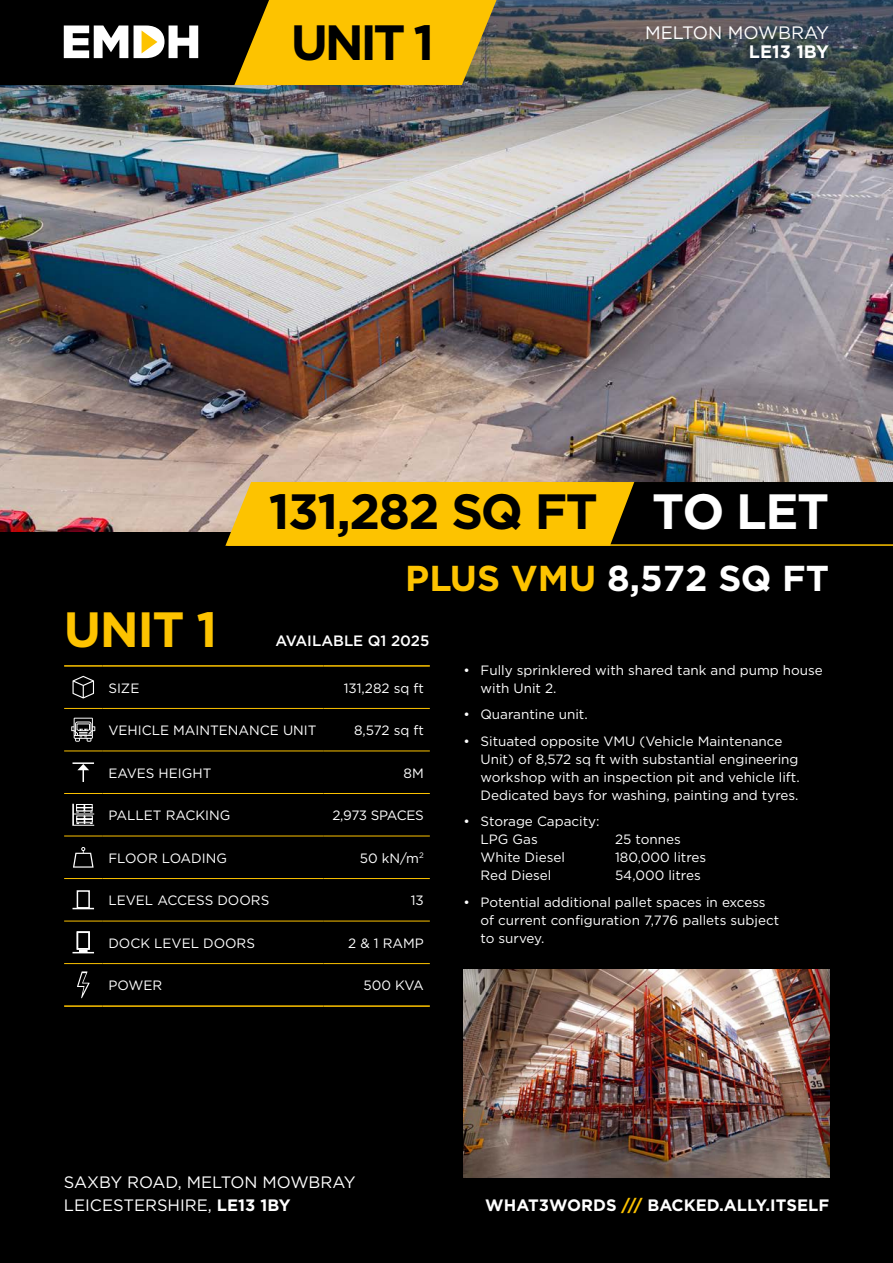
<style>
.page{position:relative;width:893px;height:1263px;background:#fff}
.page>*{position:absolute;margin:0;border:0;box-sizing:border-box;transform-origin:0 0}
.t1{font:700 49.5px "Gotham";letter-spacing:-.03em;color:#000}
.t2{font:700 49.5px "Gotham";color:#fdc300}
.t3{font:700 49.5px "Gotham";color:#fff}
.t4{font:700 36px "Gotham";color:#fff}
.t5{font:18px "Gotham";color:#fff}
.t6{font:700 18px "Gotham";color:#fff}
.t7{font:16.5px/22.5px "Gotham";color:#fff}
.t8{font:700 16.5px "Gotham";color:#fff}
.t9{font:500 15px "Gotham";color:#fff}
.t10{font:13.5px/18px "Gotham";color:#fff}
.t11{font:13.5px "Gotham";letter-spacing:-.04em;color:#fff}
.s1{color:#fdc300}
.s2{font-weight:700}
</style>
<div class="page">
<div style="left:0;top:182px;width:893px;height:1081px;background:#000"></div>
<img style="left:0;top:159px;width:893px;height:372px">
<img style="left:0;top:0;width:893px;height:159px">
<svg style="left:225px;top:482px;width:668px;height:64px"></svg>
<hr style="left:228px;top:544px;width:665px;height:2px;background:#fdc300">
<svg style="left:0;top:0;width:497px;height:85px;background:#896f14"></svg>
<hr style="left:64px;top:665px;width:38px;height:2px;background:#fdc300">
<hr style="left:102px;top:665px;width:222px;height:2px;background:#fdc300">
<hr style="left:324px;top:665px;width:106px;height:2px;background:#fdc300">
<hr style="left:64px;top:1005px;width:38px;height:2px;background:#fdc300">
<hr style="left:102px;top:1005px;width:222px;height:2px;background:#fdc300">
<hr style="left:324px;top:1005px;width:106px;height:2px;background:#fdc300">
<hr style="left:64px;top:750px;width:38px;height:1px;background:#fdc300">
<hr style="left:102px;top:750px;width:222px;height:1px;background:#fdc300">
<hr style="left:324px;top:750px;width:106px;height:1px;background:#fdc300">
<hr style="left:64px;top:793px;width:38px;height:1px;background:#fdc300">
<hr style="left:102px;top:793px;width:222px;height:1px;background:#fdc300">
<hr style="left:324px;top:793px;width:106px;height:1px;background:#fdc300">
<hr style="left:64px;top:836px;width:38px;height:1px;background:#fdc300">
<hr style="left:102px;top:836px;width:222px;height:1px;background:#fdc300">
<hr style="left:324px;top:836px;width:106px;height:1px;background:#fdc300">
<hr style="left:64px;top:878px;width:38px;height:1px;background:#fdc300">
<hr style="left:102px;top:878px;width:222px;height:1px;background:#fdc300">
<hr style="left:324px;top:878px;width:106px;height:1px;background:#fdc300">
<hr style="left:64px;top:921px;width:38px;height:1px;background:#fdc300">
<hr style="left:102px;top:921px;width:222px;height:1px;background:#fdc300">
<hr style="left:324px;top:921px;width:106px;height:1px;background:#fdc300">
<hr style="left:64px;top:963px;width:38px;height:1px;background:#fdc300">
<hr style="left:102px;top:963px;width:222px;height:1px;background:#fdc300">
<hr style="left:324px;top:963px;width:106px;height:1px;background:#fdc300">
<hr style="left:64px;top:708px;width:38px;height:1px;background:#fdc300">
<hr style="left:102px;top:708px;width:222px;height:1px;background:#fdc300">
<hr style="left:324px;top:708px;width:106px;height:1px;background:#fdc300">
<svg style="left:73px;top:676px;width:21px;height:22px"></svg>
<svg style="left:71px;top:718px;width:24px;height:24px"></svg>
<hr style="left:73px;top:762px;width:21px;height:2px;background:#fff">
<svg style="left:77px;top:764px;width:12px;height:18px"></svg>
<svg style="left:72px;top:804px;width:22px;height:22px"></svg>
<svg style="left:73px;top:847px;width:21px;height:21px"></svg>
<svg style="left:73px;top:908px;width:21px;height:1px"></svg>
<div style="left:77px;top:890px;width:13px;height:18px;border:2px solid #fff"></div>
<svg style="left:73px;top:950px;width:21px;height:3px"></svg>
<div style="left:77px;top:931px;width:13px;height:19px;border:2px solid #fff"></div>
<svg style="left:77px;top:971px;width:13px;height:27px"></svg>
<img style="left:463px;top:969px;width:366px;height:209px">
<h1 class="t1" style="left:291px;top:14px;width:145px">UNIT 1</h1>
<h3 class="t5" style="left:645px;top:22px;width:186px">MELTON MOWBRAY</h3>
<h3 class="t6" style="left:749px;top:41px;width:82px">LE13 1BY</h3>
<h1 class="t1" style="left:269px;top:483px;width:330px">131,282 SQ FT</h1>
<h1 class="t3" style="left:652px;top:483px;width:178px">TO LET</h1>
<h2 class="t4" style="left:405px;top:557px;width:425px"><span class="s1">PLUS VMU</span> 8,572 SQ FT</h2>
<h1 class="t2" style="left:64px;top:601px;width:155px">UNIT 1</h1>
<p class="t10" style="left:108px;top:678px;width:32px">SIZE</p>
<p class="t10" style="left:344px;top:678px;width:82px">131,282 sq ft</p>
<p class="t10" style="left:108px;top:721px;width:210px">VEHICLE MAINTENANCE UNIT</p>
<p class="t10" style="left:354px;top:721px;width:71px">8,572 sq ft</p>
<p class="t10" style="left:108px;top:764px;width:105px">EAVES HEIGHT</p>
<p class="t10" style="left:404px;top:764px;width:22px">8M</p>
<p class="t10" style="left:108px;top:806px;width:124px">PALLET RACKING</p>
<p class="t11" style="left:332px;top:808px;width:93px">2,973 SPACES</p>
<p class="t10" style="left:108px;top:849px;width:120px">FLOOR LOADING</p>
<p class="t10" style="left:360px;top:849px;width:66px">50 kN/m<sup>2</sup></p>
<p class="t10" style="left:108px;top:891px;width:162px">LEVEL ACCESS DOORS</p>
<p class="t10" style="left:411px;top:891px;width:15px">13</p>
<p class="t10" style="left:108px;top:934px;width:148px">DOCK LEVEL DOORS</p>
<p class="t10" style="left:348px;top:934px;width:77px">2 &amp; 1 RAMP</p>
<p class="t10" style="left:108px;top:976px;width:55px">POWER</p>
<p class="t10" style="left:363px;top:976px;width:62px">500 KVA</p>
<p class="t9" style="left:275px;top:632px;width:156px">AVAILABLE Q1 2025</p>
<p class="t10" style="left:480px;top:661px;width:344px;text-indent:-17px">• Fully sprinklered with shared tank and pump house with Unit 2.</p>
<p class="t10" style="left:463px;top:705px;width:126px">• Quarantine unit.</p>
<p class="t10" style="left:480px;top:732px;width:321px;text-indent:-17px">• Situated opposite VMU (Vehicle Maintenance Unit) of 8,572 sq ft with substantial engineering workshop with an inspection pit and vehicle lift.<br>Dedicated bays for washing, painting and tyres.</p>
<p class="t10" style="left:480px;top:812px;width:121px;text-indent:-17px">• Storage Capacity:<br>LPG Gas</p>
<p class="t10" style="left:615px;top:830px;width:67px">25 tonnes</p>
<p class="t10" style="left:480px;top:848px;width:86px">White Diesel</p>
<p class="t10" style="left:615px;top:848px;width:93px">180,000 litres</p>
<p class="t10" style="left:480px;top:866px;width:72px">Red Diesel</p>
<p class="t10" style="left:615px;top:866px;width:87px">54,000 litres</p>
<p class="t10" style="left:480px;top:893px;width:300px;text-indent:-17px">• Potential additional pallet spaces in excess of current configuration 7,776 pallets subject to survey.</p>
<p class="t7" style="left:64px;top:1171px;width:293px">SAXBY ROAD, MELTON MOWBRAY<br>LEICESTERSHIRE, <span class="s2">LE13 1BY</span></p>
<p class="t8" style="left:485px;top:1195px;width:345px">WHAT3WORDS <span class="s1">///</span> BACKED.ALLY.ITSELF</p>
</div>
